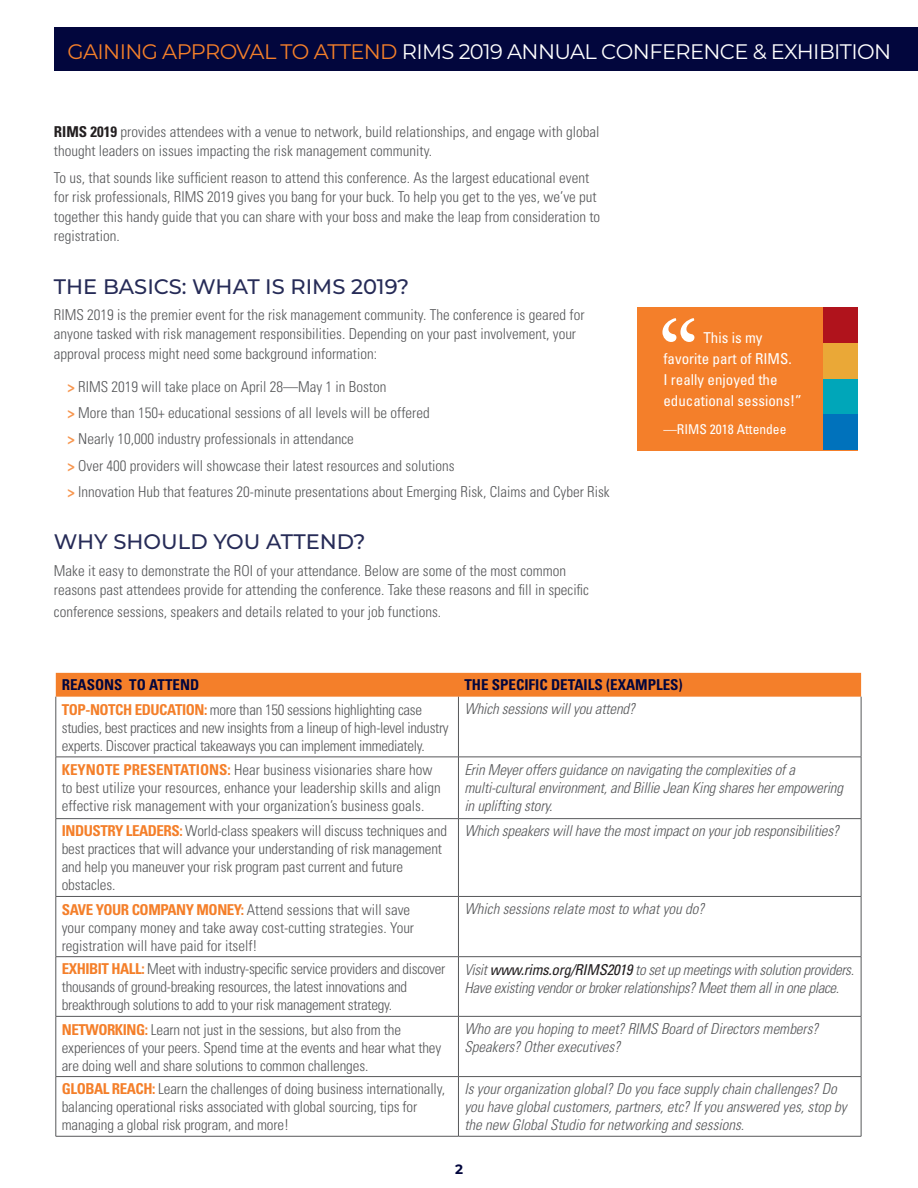
<style>
.page{position:relative;width:918px;height:1188px;background:#fff}
.page>*{position:absolute;margin:0;border:0;box-sizing:border-box;transform-origin:0 0}
.t1{font:600 94.8px "Adobe Garamond";color:#fff}
.t2{font:21px "Montserrat";letter-spacing:-.03em;color:#fff}
.t3{font:500 21px "Montserrat";color:#262b57}
.t4{font:300 condensed 15px/18px "Univers";color:#57585a}
.t5{font:italic 300 condensed 15px/18px "Univers";letter-spacing:-.01em;color:#57585a}
.t6{font:300 condensed 15px/18px "Univers";letter-spacing:-.02em;color:#57585a}
.t7{font:condensed 15px/21px "Univers";color:#fff}
.t8{font:700 condensed 15px "Univers";color:#02063d}
.t9{font:condensed 13.5px "Univers";color:#fff}
.t10{font:700 13.5px "Montserrat";color:#02063d}
.s1{color:#f47f2a}
.s2{font-weight:700;color:#231f20}
.s3{font-weight:700;color:#f7964f}
.s4{font-weight:700;color:#f47f2a}
.s5{font-weight:400;color:#231f20}
</style>
<div class="page">
<div style="left:56px;top:673px;width:805px;height:24px;background:#f47f2a"></div>
<hr style="left:56px;top:697px;width:1px;height:60px;background:#57585a">
<hr style="left:458px;top:697px;width:1px;height:60px;background:#57585a">
<hr style="left:861px;top:697px;width:1px;height:60px;background:#57585a">
<hr style="left:56px;top:757px;width:402px;height:1px;background:#57585a">
<hr style="left:56px;top:757px;width:1px;height:61px;background:#57585a">
<hr style="left:458px;top:757px;width:403px;height:1px;background:#57585a">
<hr style="left:458px;top:757px;width:1px;height:61px;background:#57585a">
<hr style="left:861px;top:757px;width:1px;height:61px;background:#57585a">
<hr style="left:56px;top:818px;width:402px;height:1px;background:#57585a">
<hr style="left:56px;top:819px;width:1px;height:77px;background:#57585a">
<hr style="left:458px;top:818px;width:403px;height:1px;background:#57585a">
<hr style="left:458px;top:819px;width:1px;height:77px;background:#57585a">
<hr style="left:861px;top:819px;width:1px;height:77px;background:#57585a">
<hr style="left:56px;top:896px;width:402px;height:1px;background:#57585a">
<hr style="left:56px;top:897px;width:1px;height:59px;background:#57585a">
<hr style="left:458px;top:896px;width:403px;height:1px;background:#57585a">
<hr style="left:458px;top:897px;width:1px;height:59px;background:#57585a">
<hr style="left:861px;top:897px;width:1px;height:59px;background:#57585a">
<hr style="left:56px;top:956px;width:402px;height:1px;background:#57585a">
<hr style="left:56px;top:957px;width:1px;height:59px;background:#57585a">
<hr style="left:458px;top:956px;width:403px;height:1px;background:#57585a">
<hr style="left:458px;top:957px;width:1px;height:59px;background:#57585a">
<hr style="left:861px;top:957px;width:1px;height:59px;background:#57585a">
<hr style="left:56px;top:1016px;width:402px;height:1px;background:#57585a">
<hr style="left:56px;top:1017px;width:1px;height:59px;background:#57585a">
<hr style="left:458px;top:1016px;width:403px;height:1px;background:#57585a">
<hr style="left:458px;top:1017px;width:1px;height:59px;background:#57585a">
<hr style="left:861px;top:1017px;width:1px;height:59px;background:#57585a">
<hr style="left:56px;top:1076px;width:402px;height:1px;background:#57585a">
<hr style="left:56px;top:1077px;width:1px;height:59px;background:#57585a">
<hr style="left:458px;top:1076px;width:403px;height:1px;background:#57585a">
<hr style="left:458px;top:1077px;width:1px;height:59px;background:#57585a">
<hr style="left:861px;top:1077px;width:1px;height:59px;background:#57585a">
<hr style="left:56px;top:1136px;width:402px;height:1px;background:#57585a">
<hr style="left:458px;top:1136px;width:403px;height:1px;background:#57585a">
<div style="left:54px;top:27px;width:864px;height:43px;background:#02063d"></div>
<div style="left:637px;top:307px;width:221px;height:143px;background:#f47f2a"></div>
<div style="left:823px;top:379px;width:35px;height:36px;background:#00a6b9"></div>
<div style="left:823px;top:307px;width:35px;height:36px;background:#b0131c"></div>
<div style="left:823px;top:343px;width:35px;height:36px;background:#eaa837"></div>
<div style="left:823px;top:415px;width:35px;height:35px;background:#0072bc"></div>
<p class="t2" style="left:68px;top:37px;width:825px"><span class="s1">GAINING APPROVAL TO ATTEND</span> RIMS 2019 ANNUAL CONFERENCE &amp; EXHIBITION</p>
<p class="t4" style="left:54px;top:122px;width:547px;line-height:19.5px"><span class="s2">RIMS 2019</span> provides attendees with a venue to network, build relationships, and engage with global thought leaders on issues impacting the risk management community.</p>
<p class="t4" style="left:54px;top:167px;width:548px;line-height:19.5px">To us, that sounds like sufficient reason to attend this conference. As the largest educational event for risk professionals, RIMS 2019 gives you bang for your buck. To help you get to the yes, we’ve put together this handy guide that you can share with your boss and make the leap from consideration to registration.</p>
<p class="t3" style="left:54px;top:272px;width:357px">THE BASICS: WHAT IS RIMS 2019?</p>
<p class="t4" style="left:54px;top:305px;width:532px;line-height:19.5px">RIMS 2019 is the premier event for the risk management community. The conference is geared for anyone tasked with risk management responsibilities. Depending on your past involvement, your approval process might need some background information:</p>
<p class="t4" style="left:67px;top:377px;width:321px"><span class="s3">&gt;</span> RIMS 2019 will take place on April 28—May 1 in Boston</p>
<p class="t4" style="left:67px;top:404px;width:364px"><span class="s3">&gt;</span> More than 150+ educational sessions of all levels will be offered</p>
<p class="t4" style="left:67px;top:430px;width:288px"><span class="s3">&gt;</span> Nearly 10,000 industry professionals in attendance</p>
<p class="t4" style="left:67px;top:456px;width:389px"><span class="s3">&gt;</span> Over 400 providers will showcase their latest resources and solutions</p>
<p class="t4" style="left:67px;top:482px;width:544px"><span class="s3">&gt;</span> Innovation Hub that features 20-minute presentations about Emerging Risk, Claims and Cyber Risk</p>
<p class="t3" style="left:54px;top:527px;width:313px">WHY SHOULD YOU ATTEND?</p>
<p class="t4" style="left:54px;top:560px;width:537px;line-height:19.5px">Make it easy to demonstrate the ROI of your attendance. Below are some of the most common reasons past attendees provide for attending the conference. Take these reasons and fill in specific</p>
<p class="t4" style="left:54px;top:602px;width:389px">conference sessions, speakers and details related to your job functions.</p>
<p class="t1" style="left:658px;top:303px;width:43px">“</p>
<p class="t7" style="left:663px;top:327px;width:140px;text-indent:40px">This is my favorite part of RIMS.<br>I really enjoyed the educational sessions!”</p>
<p class="t9" style="left:663px;top:420px;width:124px">—RIMS 2018 Attendee</p>
<p class="t8" style="left:62px;top:676px;width:139px">REASONS TO ATTEND</p>
<p class="t8" style="left:464px;top:676px;width:220px">THE SPECIFIC DETAILS (EXAMPLES)</p>
<p class="t6" style="left:62px;top:700px;width:388px"><span class="s4">TOP-NOTCH EDUCATION:</span> more than 150 sessions highlighting case studies, best practices and new insights from a lineup of high-level industry experts. Discover practical takeaways you can implement immediately.</p>
<p class="t5" style="left:464px;top:700px;width:172px">Which sessions will you attend?</p>
<p class="t4" style="left:62px;top:760px;width:380px"><span class="s4">KEYNOTE PRESENTATIONS:</span> Hear business visionaries share how to best utilize your resources, enhance your leadership skills and align effective risk management with your organization’s business goals.</p>
<p class="t5" style="left:464px;top:760px;width:380px">Erin Meyer offers guidance on navigating the complexities of a multi-cultural environment, and Billie Jean King shares her empowering in uplifting story.</p>
<p class="t4" style="left:62px;top:822px;width:387px"><span class="s4">INDUSTRY LEADERS:</span> World-class speakers will discuss techniques and best practices that will advance your understanding of risk management and help you maneuver your risk program past current and future obstacles.</p>
<p class="t5" style="left:464px;top:822px;width:376px">Which speakers will have the most impact on your job responsibilities?</p>
<p class="t4" style="left:62px;top:900px;width:354px"><span class="s4">SAVE YOUR COMPANY MONEY:</span> Attend sessions that will save your company money and take away cost-cutting strategies. Your registration will have paid for itself!</p>
<p class="t5" style="left:464px;top:900px;width:241px">Which sessions relate most to what you do?</p>
<p class="t6" style="left:62px;top:960px;width:385px"><span class="s4">EXHIBIT HALL:</span> Meet with industry-specific service providers and discover thousands of ground-breaking resources, the latest innovations and breakthrough solutions to add to your risk management strategy.</p>
<p class="t5" style="left:464px;top:960px;width:391px">Visit <span class="s5">www.rims.org/RIMS2019</span> to set up meetings with solution providers.<br>Have existing vendor or broker relationships? Meet them all in one place.</p>
<p class="t4" style="left:62px;top:1020px;width:381px"><span class="s4">NETWORKING:</span> Learn not just in the sessions, but also from the experiences of your peers. Spend time at the events and hear what they are doing well and share solutions to common challenges.</p>
<p class="t5" style="left:464px;top:1020px;width:356px">Who are you hoping to meet? RIMS Board of Directors members?<br>Speakers? Other executives?</p>
<p class="t4" style="left:62px;top:1080px;width:385px"><span class="s4">GLOBAL REACH:</span> Learn the challenges of doing business internationally, balancing operational risks associated with global sourcing, tips for managing a global risk program, and more!</p>
<p class="t5" style="left:464px;top:1080px;width:384px">Is your organization global? Do you face supply chain challenges? Do you have global customers, partners, etc? If you answered yes, stop by the new Global Studio for networking and sessions.</p>
<p class="t10" style="left:455px;top:1160px;width:9px">2</p>
</div>
